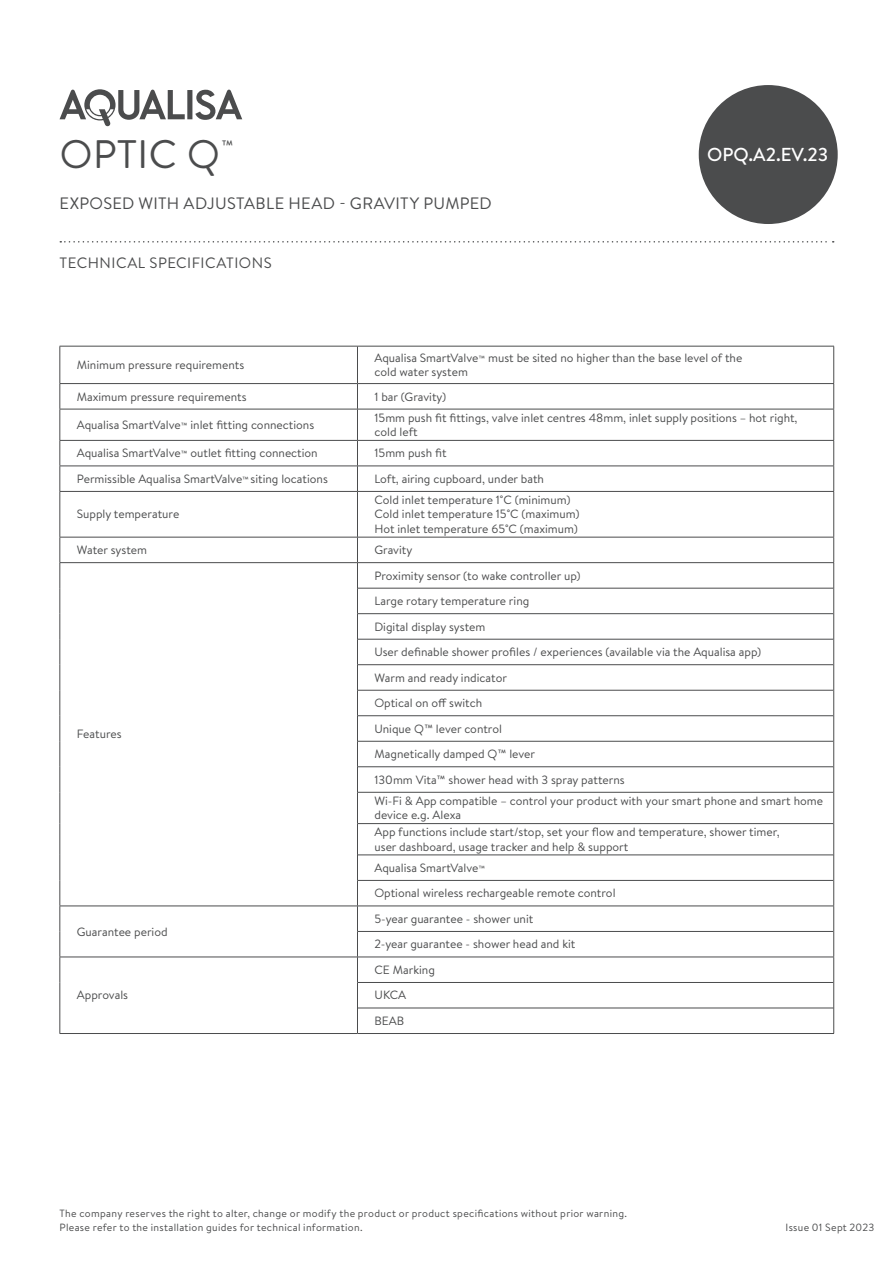
<style>
.page{position:relative;width:893px;height:1263px;background:#fff}
.page>*{position:absolute;margin:0;border:0;box-sizing:border-box;transform-origin:0 0}
.Product_range{font:39.75px "Brandon Text";letter-spacing:.01em;color:#4b4c4d}
.Spec_sheet_number{font:500 18.75px "Brandon Text";color:#fff}
.Product_description{font:16.5px "Brandon Text";letter-spacing:.02em;color:#4b4c4d}
.Product_range-2{font:16.5px "Brandon Text";color:#4b4c4d}
.Dimensional_drawings_Technical_Spec{font:15px "Brandon Text";letter-spacing:.035em;color:#4b4c4d}
.Table_entry{font:12px/14.4px "Brandon Text";color:#4b4c4d}
.Table_row_header{font:12px/14.4px "Brandon Text";color:#4b4c4d}
.Footnote{font:10.5px/13.5px "Brandon Text";letter-spacing:.03em;color:#4b4c4d}
.s1{font-size:9px}
</style>
<div class="page">
<svg style="left:60px;top:241px;width:774px;height:2px"></svg>
<svg style="left:60px;top:89px;width:182px;height:38px"></svg>
<svg style="left:61px;top:384px;width:772px;height:624px"></svg>
<hr style="left:60px;top:383px;width:297px;height:1px;background:#4b4c4d">
<hr style="left:357px;top:383px;width:477px;height:1px;background:#4b4c4d">
<hr style="left:60px;top:409px;width:297px;height:1px;background:#4b4c4d">
<hr style="left:357px;top:409px;width:477px;height:1px;background:#4b4c4d">
<hr style="left:60px;top:440px;width:297px;height:1px;background:#4b4c4d">
<hr style="left:357px;top:440px;width:477px;height:1px;background:#4b4c4d">
<hr style="left:60px;top:466px;width:297px;height:1px;background:#4b4c4d">
<hr style="left:357px;top:466px;width:477px;height:1px;background:#4b4c4d">
<hr style="left:60px;top:491px;width:297px;height:1px;background:#4b4c4d">
<hr style="left:357px;top:491px;width:477px;height:1px;background:#4b4c4d">
<hr style="left:60px;top:537px;width:297px;height:1px;background:#4b4c4d">
<hr style="left:357px;top:537px;width:477px;height:1px;background:#4b4c4d">
<hr style="left:60px;top:562px;width:297px;height:1px;background:#4b4c4d">
<hr style="left:358px;top:588px;width:475px;height:1px;background:#4b4c4d">
<hr style="left:358px;top:690px;width:475px;height:1px;background:#4b4c4d">
<hr style="left:358px;top:792px;width:475px;height:1px;background:#4b4c4d">
<hr style="left:358px;top:823px;width:475px;height:1px;background:#4b4c4d">
<hr style="left:358px;top:855px;width:475px;height:1px;background:#4b4c4d">
<hr style="left:60px;top:346px;width:297px;height:1px;background:#4b4c4d">
<hr style="left:60px;top:346px;width:1px;height:37px;background:#4b4c4d">
<svg style="left:60px;top:384px;width:1px;height:25px"></svg>
<hr style="left:60px;top:409px;width:1px;height:31px;background:#4b4c4d">
<svg style="left:60px;top:441px;width:1px;height:50px"></svg>
<hr style="left:60px;top:492px;width:1px;height:45px;background:#4b4c4d">
<svg style="left:60px;top:537px;width:1px;height:255px"></svg>
<hr style="left:60px;top:792px;width:1px;height:31px;background:#4b4c4d">
<hr style="left:60px;top:823px;width:1px;height:32px;background:#4b4c4d">
<hr style="left:357px;top:346px;width:477px;height:1px;background:#4b4c4d">
<hr style="left:357px;top:346px;width:1px;height:37px;background:#4b4c4d">
<hr style="left:833px;top:346px;width:1px;height:37px;background:#4b4c4d">
<svg style="left:357px;top:384px;width:1px;height:25px"></svg>
<svg style="left:833px;top:384px;width:1px;height:25px"></svg>
<hr style="left:357px;top:409px;width:1px;height:31px;background:#4b4c4d">
<hr style="left:833px;top:409px;width:1px;height:31px;background:#4b4c4d">
<svg style="left:357px;top:441px;width:1px;height:50px"></svg>
<svg style="left:833px;top:441px;width:1px;height:50px"></svg>
<hr style="left:357px;top:492px;width:1px;height:45px;background:#4b4c4d">
<hr style="left:833px;top:492px;width:1px;height:45px;background:#4b4c4d">
<hr style="left:60px;top:906px;width:297px;height:1px;background:#4b4c4d">
<hr style="left:357px;top:1033px;width:477px;height:1px;background:#4b4c4d">
<hr style="left:60px;top:957px;width:297px;height:1px;background:#4b4c4d">
<svg style="left:60px;top:855px;width:1px;height:178px"></svg>
<hr style="left:60px;top:1033px;width:297px;height:1px;background:#4b4c4d">
<hr style="left:357px;top:562px;width:477px;height:1px;background:#4b4c4d">
<hr style="left:357px;top:792px;width:1px;height:31px;background:#4b4c4d">
<hr style="left:833px;top:792px;width:1px;height:31px;background:#4b4c4d">
<hr style="left:357px;top:823px;width:1px;height:32px;background:#4b4c4d">
<hr style="left:833px;top:823px;width:1px;height:32px;background:#4b4c4d">
<hr style="left:358px;top:880px;width:475px;height:1px;background:#4b4c4d">
<hr style="left:357px;top:906px;width:477px;height:1px;background:#4b4c4d">
<hr style="left:358px;top:931px;width:475px;height:1px;background:#4b4c4d">
<hr style="left:357px;top:957px;width:477px;height:1px;background:#4b4c4d">
<svg style="left:357px;top:855px;width:1px;height:178px"></svg>
<svg style="left:833px;top:855px;width:1px;height:178px"></svg>
<hr style="left:358px;top:982px;width:475px;height:1px;background:#4b4c4d">
<hr style="left:358px;top:1008px;width:475px;height:1px;background:#4b4c4d">
<hr style="left:358px;top:613px;width:475px;height:1px;background:#4b4c4d">
<hr style="left:358px;top:639px;width:475px;height:1px;background:#4b4c4d">
<hr style="left:358px;top:664px;width:475px;height:1px;background:#4b4c4d">
<hr style="left:358px;top:741px;width:475px;height:1px;background:#4b4c4d">
<hr style="left:358px;top:766px;width:475px;height:1px;background:#4b4c4d">
<hr style="left:358px;top:715px;width:475px;height:1px;background:#4b4c4d">
<svg style="left:357px;top:537px;width:1px;height:255px"></svg>
<svg style="left:833px;top:537px;width:1px;height:255px"></svg>
<div style="left:699px;top:85px;width:139px;height:139px;background:#4b4c4d;border-radius:50%"></div>
<p class="Product_range" style="left:60px;top:127px;width:162px">OPTIC Q</p>
<p class="Product_range-2" style="left:221px;top:135px;width:14px">™</p>
<p class="Product_description" style="left:60px;top:192px;width:434px">EXPOSED WITH ADJUSTABLE HEAD - GRAVITY PUMPED</p>
<p class="Dimensional_drawings_Technical_Spec" style="left:60px;top:252px;width:214px">TECHNICAL SPECIFICATIONS</p>
<p class="Spec_sheet_number" style="left:707px;top:142px;width:123px">OPQ.A2.EV.23</p>
<p class="Table_row_header" style="left:77px;top:357px;width:169px">Minimum pressure requirements</p>
<p class="Table_entry" style="left:374px;top:350px;width:369px">Aqualisa SmartValve<span class="s1">™</span> must be sited no higher than the base level of the cold water system</p>
<p class="Table_row_header" style="left:77px;top:389px;width:171px">Maximum pressure requirements</p>
<p class="Table_entry" style="left:374px;top:389px;width:73px">1 bar (Gravity)</p>
<p class="Table_row_header" style="left:77px;top:417px;width:239px">Aqualisa SmartValve<span class="s1">™</span> inlet fitting connections</p>
<p class="Table_entry" style="left:374px;top:410px;width:424px">15mm push fit fittings, valve inlet centres 48mm, inlet supply positions – hot right, cold left</p>
<p class="Table_row_header" style="left:77px;top:446px;width:242px">Aqualisa SmartValve<span class="s1">™</span> outlet fitting connection</p>
<p class="Table_entry" style="left:374px;top:446px;width:74px">15mm push fit</p>
<p class="Table_row_header" style="left:77px;top:471px;width:253px">Permissible Aqualisa SmartValve<span class="s1">™</span>siting locations</p>
<p class="Table_entry" style="left:374px;top:471px;width:171px">Loft, airing cupboard, under bath</p>
<p class="Table_row_header" style="left:77px;top:507px;width:104px">Supply temperature</p>
<p class="Table_entry" style="left:374px;top:492px;width:207px">Cold inlet temperature 1˚C (minimum)<br>Cold inlet temperature 15˚C (maximum)<br>Hot inlet temperature 65˚C (maximum)</p>
<p class="Table_row_header" style="left:77px;top:542px;width:72px">Water system</p>
<p class="Table_entry" style="left:374px;top:542px;width:39px">Gravity</p>
<p class="Table_row_header" style="left:77px;top:727px;width:46px">Features</p>
<p class="Table_row_header" style="left:77px;top:924px;width:92px">Guarantee period</p>
<p class="Table_row_header" style="left:77px;top:988px;width:53px">Approvals</p>
<p class="Table_entry" style="left:374px;top:568px;width:208px">Proximity sensor (to wake controller up)</p>
<p class="Table_entry" style="left:374px;top:593px;width:156px">Large rotary temperature ring</p>
<p class="Table_entry" style="left:374px;top:619px;width:112px">Digital display system</p>
<p class="Table_entry" style="left:374px;top:644px;width:388px">User definable shower profiles / experiences (available via the Aqualisa app)</p>
<p class="Table_entry" style="left:374px;top:670px;width:134px">Warm and ready indicator</p>
<p class="Table_entry" style="left:374px;top:695px;width:109px">Optical on off switch</p>
<p class="Table_entry" style="left:374px;top:721px;width:129px">Unique Q™ lever control</p>
<p class="Table_entry" style="left:374px;top:746px;width:162px">Magnetically damped Q™ lever</p>
<p class="Table_entry" style="left:374px;top:772px;width:252px">130mm Vita™ shower head with 3 spray patterns</p>
<p class="Table_row_header" style="left:374px;top:793px;width:450px">Wi-Fi &amp; App compatible – control your product with your smart phone and smart home device e.g. Alexa</p>
<p class="Table_row_header" style="left:374px;top:824px;width:407px">App functions include start/stop, set your flow and temperature, shower timer, user dashboard, usage tracker and help &amp; support</p>
<p class="Table_entry" style="left:374px;top:860px;width:112px">Aqualisa SmartValve<span class="s1">™</span></p>
<p class="Table_entry" style="left:374px;top:886px;width:243px">Optional wireless rechargeable remote control</p>
<p class="Table_entry" style="left:374px;top:911px;width:160px">5-year guarantee - shower unit</p>
<p class="Table_entry" style="left:374px;top:937px;width:203px">2-year guarantee - shower head and kit</p>
<p class="Table_entry" style="left:374px;top:962px;width:62px">CE Marking</p>
<p class="Table_entry" style="left:374px;top:988px;width:33px">UKCA</p>
<p class="Table_entry" style="left:374px;top:1013px;width:31px">BEAB</p>
<p class="Footnote" style="left:60px;top:1206px;width:569px">The company reserves the right to alter, change or modify the product or product specifications without prior warning.<br>Please refer to the installation guides for technical information.</p>
<p class="Footnote" style="left:785px;top:1220px;width:90px">Issue 01 Sept 2023</p>
</div>
